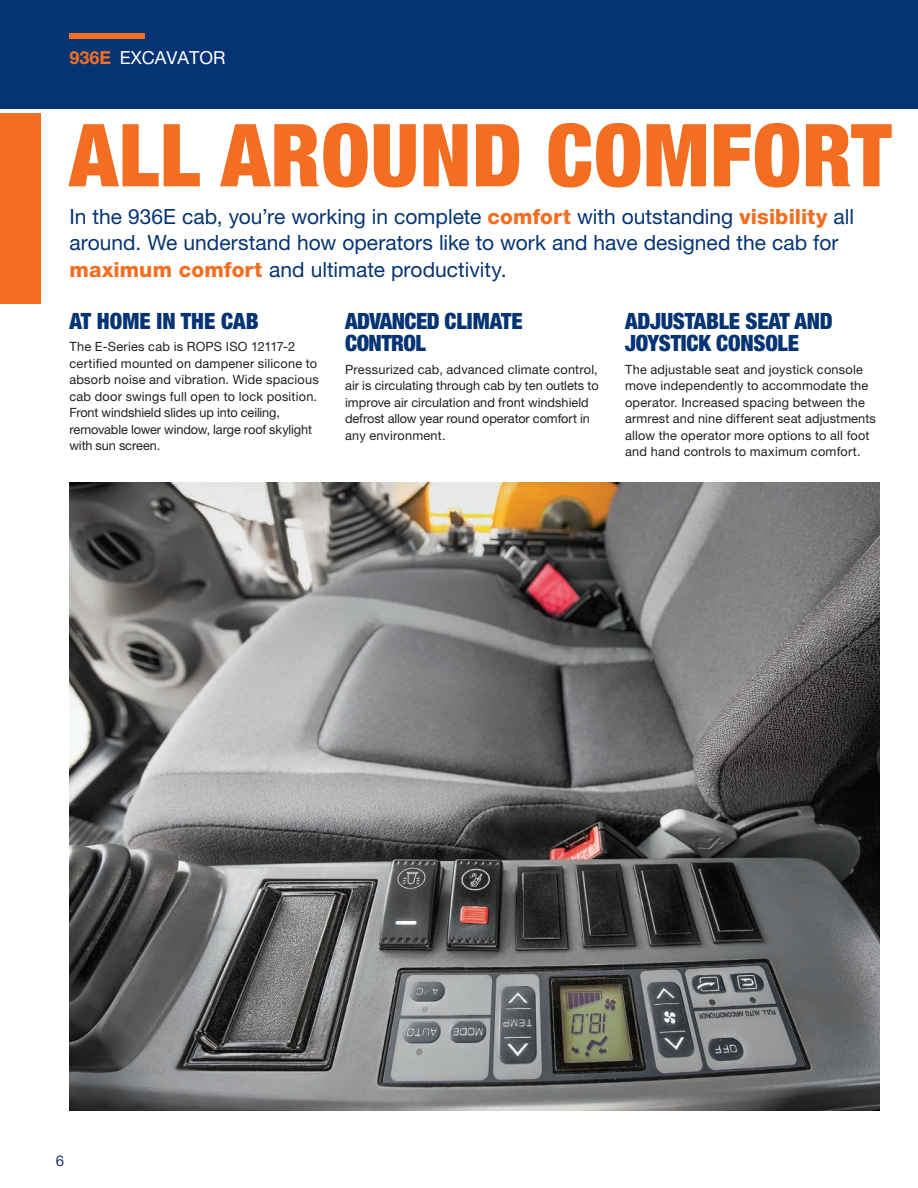
<style>
.page{position:relative;width:918px;height:1188px;background:#fff}
.page>*{position:absolute;margin:0;border:0;box-sizing:border-box;transform-origin:0 0}
.t1{font:900 condensed 87px "Helvetica Neue LT Pro";letter-spacing:.01em;color:#f36e21}
.t2{font:900 condensed 22.5px/22.5px "Helvetica Neue LT Pro";letter-spacing:-.01em;color:#053474}
.t3{font:21px/26.2px "Helvetica Neue LT Pro";color:#053474}
.t4{font:18px "Helvetica Neue LT Pro";color:#fff}
.t5{font:15px "Helvetica Neue LT Pro";color:#22336d}
.t6{font:12.75px/16.5px "Helvetica Neue LT Pro";letter-spacing:.015em;color:#231f20}
.s1{font-weight:700;color:#f36e21}
.s2{font-weight:800;color:#f36e21}
</style>
<div class="page">
<div style="left:0;top:0;width:918px;height:109px;background:#053474"></div>
<img style="left:69px;top:483px;width:810px;height:627px">
<div style="left:0;top:113px;width:40px;height:190px;background:#f36e21"></div>
<div style="left:69px;top:34px;width:76px;height:5px;background:#f36e21"></div>
<h3 class="t4" style="left:69px;top:47px;width:157px"><span class="s1">936E</span> EXCAVATOR</h3>
<h1 class="t1" style="left:69px;top:103px;width:824px">ALL AROUND COMFORT</h1>
<h3 class="t3" style="left:69px;top:203px;width:786px">In the 936E cab, you’re working in complete <span class="s2">comfort</span> with outstanding <span class="s2">visibility</span> all around. We understand how operators like to work and have designed the cab for <span class="s2">maximum comfort</span> and ultimate productivity.</h3>
<h2 class="t2" style="left:69px;top:310px;width:191px">AT HOME IN THE CAB</h2>
<p class="t6" style="left:69px;top:338px;width:251px">The E-Series cab is ROPS ISO 12117-2 certified mounted on dampener silicone to absorb noise and vibration. Wide spacious cab door swings full open to lock position.<br>Front windshield slides up into ceiling, removable lower window, large roof skylight with sun screen.</p>
<h2 class="t2" style="left:345px;top:310px;width:179px">ADVANCED CLIMATE<br>CONTROL</h2>
<p class="t6" style="left:345px;top:361px;width:255px">Pressurized cab, advanced climate control, air is circulating through cab by ten outlets to improve air circulation and front windshield defrost allow year round operator comfort in any environment.</p>
<h2 class="t2" style="left:625px;top:310px;width:209px">ADJUSTABLE SEAT AND<br>JOYSTICK CONSOLE</h2>
<p class="t6" style="left:625px;top:361px;width:252px">The adjustable seat and joystick console move independently to accommodate the operator. Increased spacing between the armrest and nine different seat adjustments allow the operator more options to all foot and hand controls to maximum comfort.</p>
<p class="t5" style="left:56px;top:1151px;width:10px">6</p>
</div>
